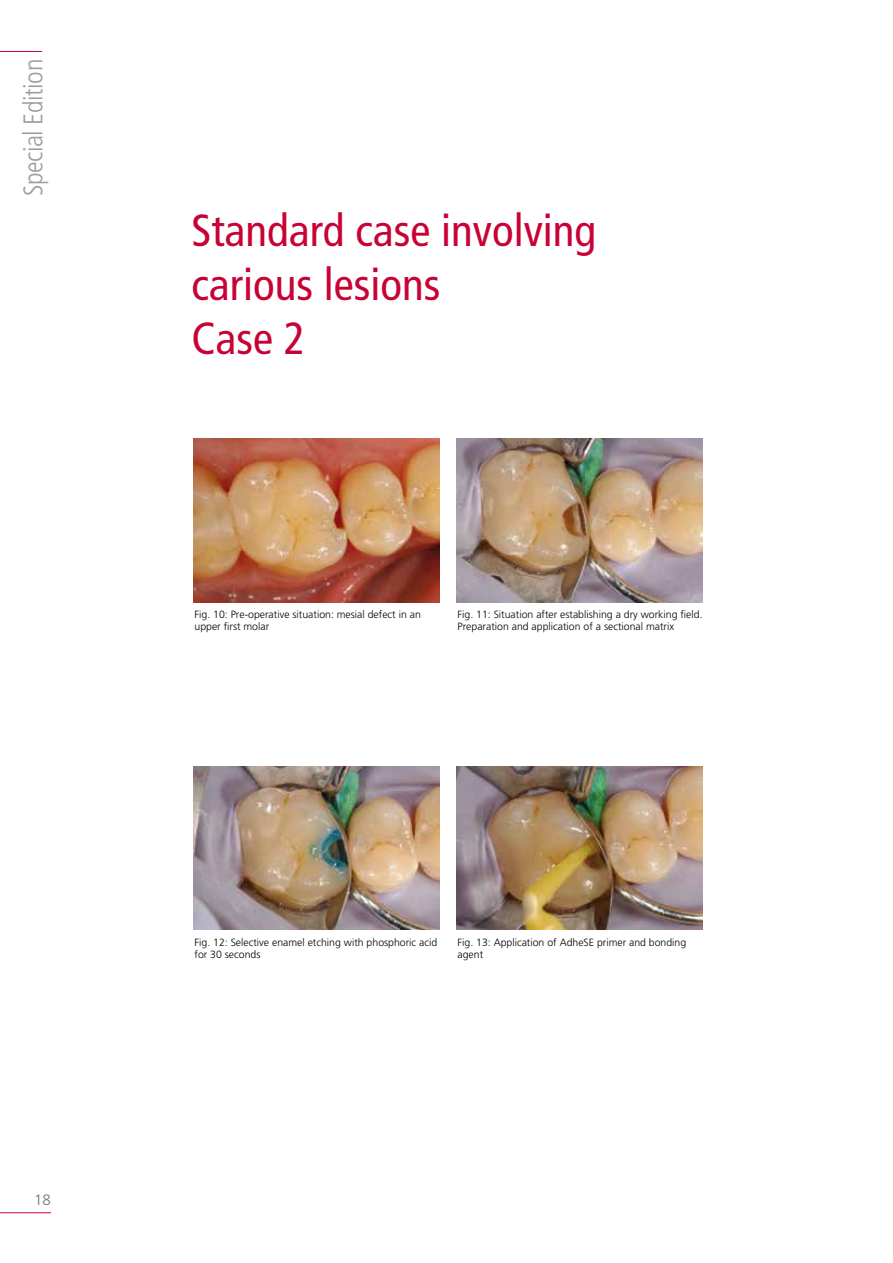
<style>
.page{position:relative;width:893px;height:1263px;background:#fff}
.page>*{position:absolute;margin:0;border:0;box-sizing:border-box;transform-origin:0 0}
.t1{font:condensed 45px/54px "Frutiger";color:#c80234}
.t2{font:300 condensed 27px "Frutiger";letter-spacing:-.015em;color:#9c9e9f}
.t3{font:300 15px "Frutiger";color:#707172}
.t4{font:300 10.5px/12px "Frutiger";color:#000}
</style>
<div class="page">
<hr style="left:0;top:51px;width:42px;height:1px;background:#c80234">
<hr style="left:0;top:1212px;width:51px;height:1px;background:#c80234">
<img style="left:193px;top:439px;width:246px;height:163px">
<img style="left:457px;top:439px;width:245px;height:163px">
<img style="left:193px;top:766px;width:246px;height:164px">
<img style="left:457px;top:766px;width:245px;height:164px">
<h2 class="t2" style="left:18px;top:196px;width:139px;rotate:-90deg">Special Edition</h2>
<h3 class="t3" style="left:34px;top:1191px;width:18px">18</h3>
<h1 class="t1" style="left:191px;top:204px;width:406px">Standard case involving carious lesions<br>Case 2</h1>
<p class="t4" style="left:195px;top:609px;width:228px">Fig. 10: Pre-operative situation: mesial defect in an upper first molar</p>
<p class="t4" style="left:458px;top:609px;width:247px">Fig. 11: Situation after establishing a dry working field.<br>Preparation and application of a sectional matrix</p>
<p class="t4" style="left:195px;top:936px;width:244px">Fig. 12: Selective enamel etching with phosphoric acid for 30 seconds</p>
<p class="t4" style="left:458px;top:936px;width:230px">Fig. 13: Application of AdheSE primer and bonding agent</p>
</div>
